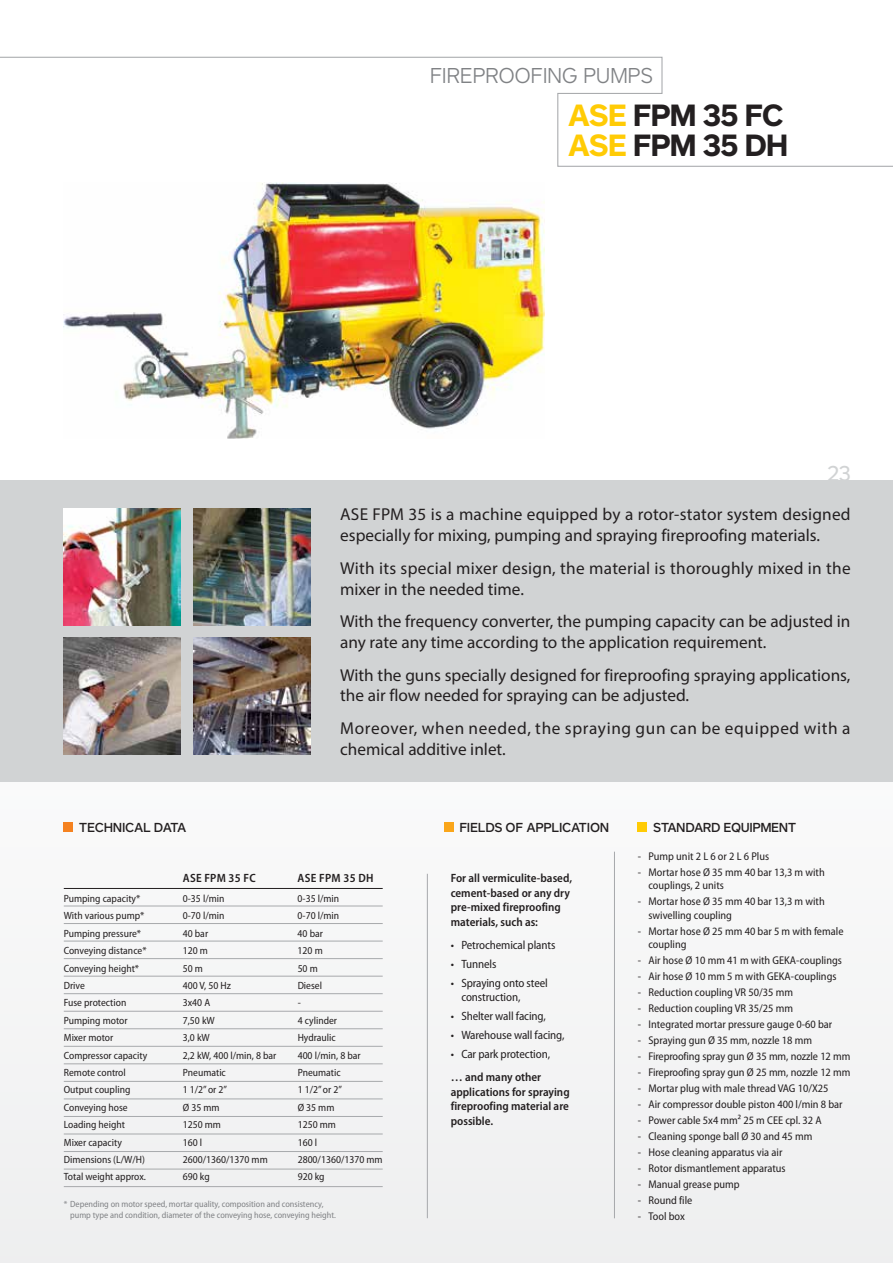
<style>
.page{position:relative;width:893px;height:1263px;background:#fff}
.page>*{position:absolute;margin:0;border:0;box-sizing:border-box;transform-origin:0 0}
.t1{font:700 30px/30px "ARS Maquette Pro";color:#231f20}
.t2{font:300 21px "ARS Maquette Pro";letter-spacing:.04em;color:#808285}
.t3{font:21px "ARS Maquette Pro";color:#d1d3d4}
.t4{font:17.25px/20.7px "Myriad Pro";color:#231f20}
.t5{font:17.25px/20.7px "Myriad Pro";letter-spacing:.04em;color:#231f20}
.t6{font:500 12.75px "ARS Maquette Pro";letter-spacing:.025em;color:#231f20}
.t7{font:600 semi-condensed 12px/14.4px "Myriad Pro";color:#231f20}
.t8{font:semi-condensed 12px/14.4px "Myriad Pro";letter-spacing:-.01em;color:#231f20}
.t9{font:600 semi-condensed 12px "Myriad Pro";letter-spacing:.02em;color:#231f20}
.t10{font:semi-condensed 11.25px/13.5px "Myriad Pro";color:#231f20}
.t11{font:semi-condensed 10.5px "Myriad Pro";color:#231f20}
.t12{font:semi-condensed 9px/10.8px "Myriad Pro";color:#808285}
.s1{color:#ffcb05}
</style>
<div class="page">
<div style="left:0;top:480px;width:893px;height:783px;background:#f4f5f5"></div>
<div style="left:0;top:480px;width:893px;height:302px;background:#d1d3d4"></div>
<svg style="left:0;top:56px;width:893px;height:111px"></svg>
<div style="left:64px;top:822px;width:9px;height:9px;background:#f58220"></div>
<div style="left:638px;top:822px;width:9px;height:9px;background:#ffcb05"></div>
<hr style="left:614px;top:852px;width:1px;height:366px;background:#a7a9ac">
<hr style="left:427px;top:874px;width:1px;height:344px;background:#a7a9ac">
<div style="left:444px;top:822px;width:9px;height:9px;background:#faa61a"></div>
<img style="left:64px;top:638px;width:117px;height:117px">
<img style="left:193px;top:638px;width:117px;height:117px">
<img style="left:64px;top:508px;width:117px;height:117px">
<img style="left:193px;top:508px;width:117px;height:117px">
<hr style="left:64px;top:906px;width:319px;height:1px;background:#a7a9ac">
<hr style="left:64px;top:923px;width:319px;height:1px;background:#a7a9ac">
<hr style="left:64px;top:888px;width:319px;height:1px;background:#231f20">
<hr style="left:64px;top:941px;width:319px;height:1px;background:#a7a9ac">
<hr style="left:64px;top:976px;width:319px;height:1px;background:#a7a9ac">
<hr style="left:64px;top:958px;width:319px;height:1px;background:#a7a9ac">
<hr style="left:64px;top:993px;width:319px;height:1px;background:#a7a9ac">
<hr style="left:64px;top:1011px;width:319px;height:1px;background:#a7a9ac">
<hr style="left:64px;top:1028px;width:319px;height:1px;background:#a7a9ac">
<hr style="left:64px;top:1046px;width:319px;height:1px;background:#a7a9ac">
<hr style="left:64px;top:1063px;width:319px;height:1px;background:#a7a9ac">
<hr style="left:64px;top:1081px;width:319px;height:1px;background:#a7a9ac">
<hr style="left:64px;top:1099px;width:319px;height:1px;background:#a7a9ac">
<hr style="left:64px;top:1134px;width:319px;height:1px;background:#a7a9ac">
<hr style="left:64px;top:1169px;width:319px;height:1px;background:#a7a9ac">
<hr style="left:64px;top:1186px;width:319px;height:1px;background:#a7a9ac">
<hr style="left:64px;top:1151px;width:319px;height:1px;background:#a7a9ac">
<hr style="left:64px;top:1116px;width:319px;height:1px;background:#a7a9ac">
<img style="left:64px;top:183px;width:481px;height:255px">
<h2 class="t2" style="left:430px;top:62px;width:224px">FIREPROOFING PUMPS</h2>
<h1 class="t1" style="left:568px;top:99px;width:221px"><span class="s1">ASE</span> FPM 35 FC<br><span class="s1">ASE</span> FPM 35 DH</h1>
<h2 class="t3" style="left:828px;top:460px;width:24px">23</h2>
<h3 class="t4" style="left:340px;top:504px;width:512px">ASE FPM 35 is a machine equipped by a rotor-stator system designed especially for mixing, pumping and spraying fireproofing materials.</h3>
<h3 class="t4" style="left:340px;top:557px;width:512px">With its special mixer design, the material is thoroughly mixed in the mixer in the needed time.</h3>
<h3 class="t4" style="left:340px;top:611px;width:512px">With the frequency converter, the pumping capacity can be adjusted in any rate any time according to the application requirement.</h3>
<h3 class="t4" style="left:340px;top:664px;width:512px">With the guns specially designed for fireproofing spraying applications, the air flow needed for spraying can be adjusted.</h3>
<h3 class="t5" style="left:340px;top:718px;width:512px">Moreover, when needed, the spraying gun can be equipped with a chemical additive inlet.</h3>
<p class="t6" style="left:79px;top:819px;width:108px">TECHNICAL DATA</p>
<p class="t6" style="left:460px;top:819px;width:151px">FIELDS OF APPLICATION</p>
<p class="t6" style="left:653px;top:819px;width:144px">STANDARD EQUIPMENT</p>
<p class="t9" style="left:183px;top:870px;width:74px">ASE FPM 35 FC</p>
<p class="t9" style="left:298px;top:870px;width:77px">ASE FPM 35 DH</p>
<p class="t11" style="left:64px;top:892px;width:78px">Pumping capacity*</p>
<p class="t11" style="left:183px;top:892px;width:43px">0-35 l/min</p>
<p class="t11" style="left:298px;top:892px;width:43px">0-35 l/min</p>
<p class="t11" style="left:64px;top:909px;width:82px">With various pump*</p>
<p class="t11" style="left:183px;top:909px;width:43px">0-70 l/min</p>
<p class="t11" style="left:298px;top:909px;width:43px">0-70 l/min</p>
<p class="t11" style="left:64px;top:927px;width:79px">Pumping pressure*</p>
<p class="t11" style="left:183px;top:927px;width:27px">40 bar</p>
<p class="t11" style="left:298px;top:927px;width:27px">40 bar</p>
<p class="t11" style="left:64px;top:944px;width:84px">Conveying distance*</p>
<p class="t11" style="left:183px;top:944px;width:27px">120 m</p>
<p class="t11" style="left:298px;top:944px;width:27px">120 m</p>
<p class="t11" style="left:64px;top:961px;width:77px">Conveying height*</p>
<p class="t11" style="left:183px;top:961px;width:22px">50 m</p>
<p class="t11" style="left:298px;top:961px;width:22px">50 m</p>
<p class="t11" style="left:64px;top:979px;width:23px">Drive</p>
<p class="t11" style="left:183px;top:979px;width:50px">400 V, 50 Hz</p>
<p class="t11" style="left:298px;top:979px;width:26px">Diesel</p>
<p class="t11" style="left:64px;top:996px;width:64px">Fuse protection</p>
<p class="t11" style="left:183px;top:996px;width:29px">3x40 A</p>
<p class="t11" style="left:298px;top:996px;width:5px">-</p>
<p class="t11" style="left:64px;top:1014px;width:65px">Pumping motor</p>
<p class="t11" style="left:183px;top:1014px;width:33px">7,50 kW</p>
<p class="t11" style="left:298px;top:1014px;width:41px">4 cylinder</p>
<p class="t11" style="left:64px;top:1031px;width:51px">Mixer motor</p>
<p class="t11" style="left:183px;top:1031px;width:28px">3,0 kW</p>
<p class="t11" style="left:298px;top:1031px;width:40px">Hydraulic</p>
<p class="t11" style="left:64px;top:1048px;width:85px">Compressor capacity</p>
<p class="t11" style="left:183px;top:1048px;width:95px">2,2 kW, 400 l/min, 8 bar</p>
<p class="t11" style="left:298px;top:1048px;width:65px">400 l/min, 8 bar</p>
<p class="t11" style="left:64px;top:1066px;width:64px">Remote control</p>
<p class="t11" style="left:183px;top:1066px;width:45px">Pneumatic</p>
<p class="t11" style="left:298px;top:1066px;width:45px">Pneumatic</p>
<p class="t11" style="left:64px;top:1083px;width:68px">Output coupling</p>
<p class="t11" style="left:183px;top:1083px;width:46px">1 1/2” or 2”</p>
<p class="t11" style="left:298px;top:1083px;width:46px">1 1/2” or 2”</p>
<p class="t11" style="left:64px;top:1101px;width:65px">Conveying hose</p>
<p class="t11" style="left:183px;top:1101px;width:38px">Ø 35 mm</p>
<p class="t11" style="left:298px;top:1101px;width:38px">Ø 35 mm</p>
<p class="t11" style="left:64px;top:1118px;width:63px">Loading height</p>
<p class="t11" style="left:183px;top:1118px;width:40px">1250 mm</p>
<p class="t11" style="left:298px;top:1118px;width:40px">1250 mm</p>
<p class="t11" style="left:64px;top:1135px;width:60px">Mixer capacity</p>
<p class="t11" style="left:183px;top:1135px;width:21px">160 l</p>
<p class="t11" style="left:298px;top:1135px;width:21px">160 l</p>
<p class="t11" style="left:64px;top:1153px;width:83px">Dimensions (L/W/H)</p>
<p class="t11" style="left:183px;top:1153px;width:86px">2600/1360/1370 mm</p>
<p class="t11" style="left:298px;top:1153px;width:86px">2800/1360/1370 mm</p>
<p class="t11" style="left:64px;top:1170px;width:84px">Total weight approx.</p>
<p class="t11" style="left:183px;top:1170px;width:28px">690 kg</p>
<p class="t11" style="left:298px;top:1170px;width:28px">920 kg</p>
<p class="t12" style="left:70px;top:1199px;width:267px;text-indent:-6px">* Depending on motor speed, mortar quality, composition and consistency, pump type and condition, diameter of the conveying hose, conveying height.</p>
<p class="t7" style="left:451px;top:871px;width:123px">For all vermiculite-based, cement-based or any dry pre-mixed fireproofing materials, such as:</p>
<p class="t8" style="left:451px;top:938px;width:106px">• Petrochemical plants</p>
<p class="t8" style="left:451px;top:956px;width:47px">• Tunnels</p>
<p class="t8" style="left:461px;top:975px;width:88px;text-indent:-11px">• Spraying onto steel construction,</p>
<p class="t8" style="left:451px;top:1009px;width:97px">• Shelter wall facing,</p>
<p class="t8" style="left:451px;top:1028px;width:115px">• Warehouse wall facing,</p>
<p class="t8" style="left:451px;top:1046px;width:101px">• Car park protection,</p>
<p class="t7" style="left:451px;top:1070px;width:120px">… and many other applications for spraying fireproofing material are possible.</p>
<p class="t10" style="left:638px;top:849px;width:133px">- Pump unit 2 L 6 or 2 L 6 Plus</p>
<p class="t10" style="left:648px;top:865px;width:178px;text-indent:-11px">- Mortar hose Ø 35 mm 40 bar 13,3 m with couplings, 2 units</p>
<p class="t10" style="left:648px;top:894px;width:178px;text-indent:-11px">- Mortar hose Ø 35 mm 40 bar 13,3 m with swivelling coupling</p>
<p class="t10" style="left:648px;top:924px;width:197px;text-indent:-11px">- Mortar hose Ø 25 mm 40 bar 5 m with female coupling</p>
<p class="t10" style="left:638px;top:953px;width:206px">- Air hose Ø 10 mm 41 m with GEKA-couplings</p>
<p class="t10" style="left:638px;top:969px;width:200px">- Air hose Ø 10 mm 5 m with GEKA-couplings</p>
<p class="t10" style="left:638px;top:985px;width:157px">- Reduction coupling VR 50/35 mm</p>
<p class="t10" style="left:638px;top:1001px;width:157px">- Reduction coupling VR 35/25 mm</p>
<p class="t10" style="left:638px;top:1017px;width:196px">- Integrated mortar pressure gauge 0-60 bar</p>
<p class="t10" style="left:638px;top:1033px;width:176px">- Spraying gun Ø 35 mm, nozzle 18 mm</p>
<p class="t10" style="left:638px;top:1049px;width:214px">- Fireproofing spray gun Ø 35 mm, nozzle 12 mm</p>
<p class="t10" style="left:638px;top:1065px;width:214px">- Fireproofing spray gun Ø 25 mm, nozzle 12 mm</p>
<p class="t10" style="left:638px;top:1081px;width:192px">- Mortar plug with male thread VAG 10/X25</p>
<p class="t10" style="left:638px;top:1097px;width:206px">- Air compressor double piston 400 l/min 8 bar</p>
<p class="t10" style="left:638px;top:1113px;width:185px">- Power cable 5x4 mm² 25 m CEE cpl. 32 A</p>
<p class="t10" style="left:638px;top:1129px;width:176px">- Cleaning sponge ball Ø 30 and 45 mm</p>
<p class="t10" style="left:638px;top:1145px;width:146px">- Hose cleaning apparatus via air</p>
<p class="t10" style="left:638px;top:1161px;width:149px">- Rotor dismantlement apparatus</p>
<p class="t10" style="left:638px;top:1177px;width:103px">- Manual grease pump</p>
<p class="t10" style="left:638px;top:1193px;width:56px">- Round file</p>
<p class="t10" style="left:638px;top:1209px;width:48px">- Tool box</p>
</div>
